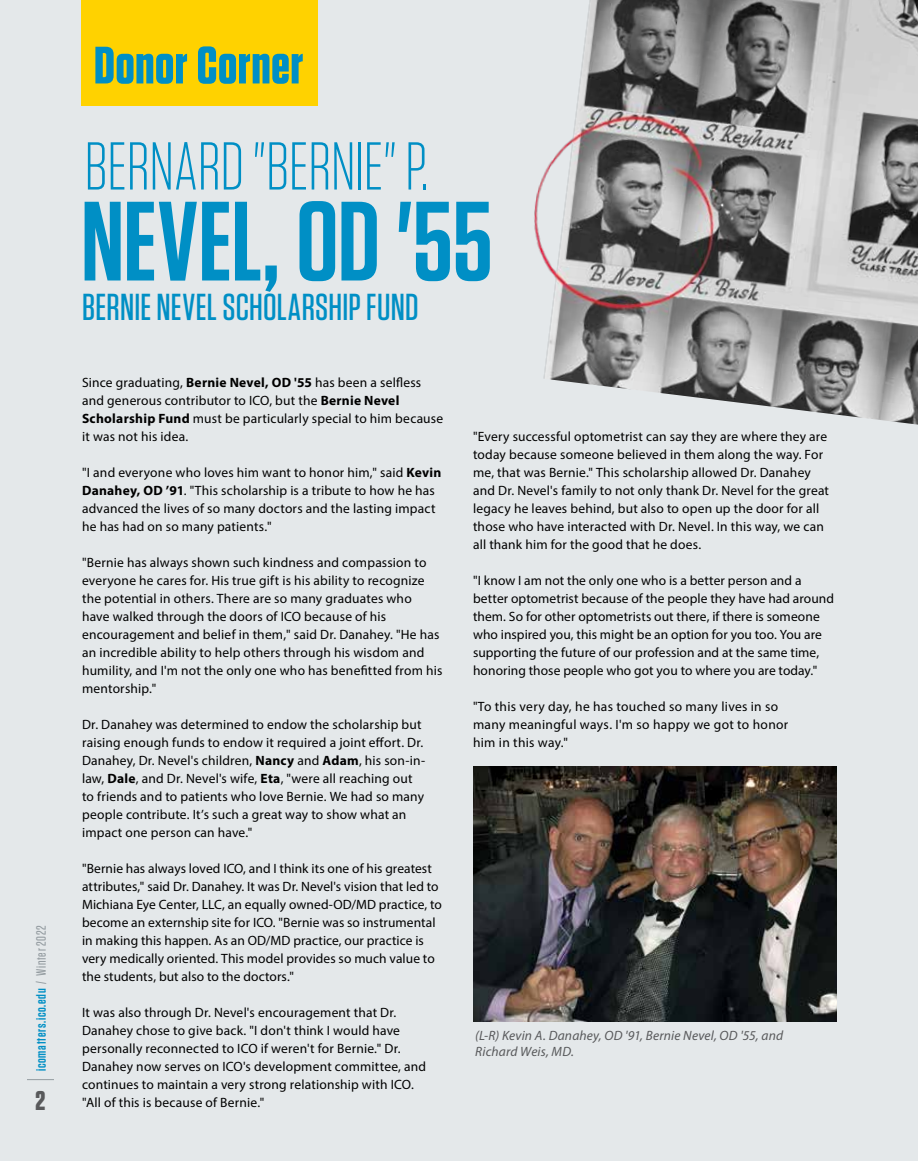
<style>
.page{position:relative;width:918px;height:1161px;background:#e4e8ea}
.page>*{position:absolute;margin:0;border:0;box-sizing:border-box;transform-origin:0 0}
.t1{font:600 112.5px "Tungsten";letter-spacing:-.005em;color:#008fc5}
.t2{font:300 67.5px "Tungsten";letter-spacing:-.015em;color:#008fc5}
.t3{font:700 52.5px "Tungsten";letter-spacing:.015em;color:#008fc5}
.t4{font:500 37.5px "Tungsten";letter-spacing:.005em;color:#008fc5}
.t5{font:700 27px "Tungsten";color:#58595b}
.t6{font:13.5px/18px "Myriad Pro";letter-spacing:.01em;color:#000}
.t7{font:italic 13.5px/16.2px "Myriad Pro";letter-spacing:.015em;color:#58595b}
.t8{font:600 13.5px "Tungsten";letter-spacing:.05em;color:#008fc5}
.s1{font-weight:500;color:#949ca1}
.s2{font-weight:700}
</style>
<div class="page">
<img style="left:534px;top:0;width:384px;height:425px">
<div style="left:81px;top:0;width:237px;height:106px;background:#ffd200"></div>
<img style="left:473px;top:766px;width:364px;height:255px">
<svg style="left:27px;top:1079px;width:27px;height:1px"></svg>
<p class="t8" style="left:34px;top:1071px;width:147px;rotate:-90deg">icomatters.ico.edu <span class="s1">/ Winter 2022</span></p>
<h3 class="t5" style="left:36px;top:1086px;width:11px">2</h3>
<h3 class="t3" style="left:94px;top:37px;width:211px">Donor Corner</h3>
<h2 class="t2" style="left:84px;top:132px;width:345px">BERNARD "BERNIE" P.</h2>
<h1 class="t1" style="left:81px;top:182px;width:413px">NEVEL, OD '55</h1>
<h3 class="t4" style="left:82px;top:288px;width:338px">BERNIE NEVEL SCHOLARSHIP FUND</h3>
<p class="t6" style="left:82px;top:373px;width:363px">Since graduating, <span class="s2">Bernie Nevel, OD '55</span> has been a selfless and generous contributor to ICO, but the <span class="s2">Bernie Nevel Scholarship Fund</span> must be particularly special to him because it was not his idea.</p>
<p class="t6" style="left:82px;top:463px;width:361px">"I and everyone who loves him want to honor him," said <span class="s2">Kevin Danahey, OD ’91</span>. "This scholarship is a tribute to how he has advanced the lives of so many doctors and the lasting impact he has had on so many patients."</p>
<p class="t6" style="left:82px;top:553px;width:362px">"Bernie has always shown such kindness and compassion to everyone he cares for. His true gift is his ability to recognize the potential in others. There are so many graduates who have walked through the doors of ICO because of his encouragement and belief in them," said Dr. Danahey. "He has an incredible ability to help others through his wisdom and humility, and I'm not the only one who has benefitted from his mentorship."</p>
<p class="t6" style="left:82px;top:715px;width:345px">Dr. Danahey was determined to endow the scholarship but raising enough funds to endow it required a joint effort. Dr.<br>Danahey, Dr. Nevel's children, <span class="s2">Nancy</span> and <span class="s2">Adam</span>, his son-in&shy;law, <span class="s2">Dale</span>, and Dr. Nevel's wife, <span class="s2">Eta</span>, "were all reaching out to friends and to patients who love Bernie. We had so many people contribute. It’s such a great way to show what an impact one person can have."</p>
<p class="t6" style="left:82px;top:859px;width:361px">"Bernie has always loved ICO, and I think its one of his greatest attributes," said Dr. Danahey. It was Dr. Nevel's vision that led to Michiana Eye Center, LLC, an equally owned-OD/MD practice, to become an externship site for ICO. "Bernie was so instrumental in making this happen. As an OD/MD practice, our practice is very medically oriented. This model provides so much value to the students, but also to the doctors."</p>
<p class="t6" style="left:82px;top:1003px;width:346px">It was also through Dr. Nevel's encouragement that Dr.<br>Danahey chose to give back. "I don't think I would have personally reconnected to ICO if weren't for Bernie." Dr.<br>Danahey now serves on ICO's development committee, and continues to maintain a very strong relationship with ICO. "All of this is because of Bernie."</p>
<p class="t6" style="left:473px;top:427px;width:358px">"Every successful optometrist can say they are where they are today because someone believed in them along the way. For me, that was Bernie." This scholarship allowed Dr. Danahey and Dr. Nevel's family to not only thank Dr. Nevel for the great legacy he leaves behind, but also to open up the door for all those who have interacted with Dr. Nevel. In this way, we can all thank him for the good that he does.</p>
<p class="t6" style="left:473px;top:571px;width:363px">"I know I am not the only one who is a better person and a better optometrist because of the people they have had around them. So for other optometrists out there, if there is someone who inspired you, this might be an option for you too. You are supporting the future of our profession and at the same time, honoring those people who got you to where you are today."</p>
<p class="t6" style="left:473px;top:697px;width:317px">"To this very day, he has touched so many lives in so many meaningful ways. I'm so happy we got to honor him in this way."</p>
<p class="t7" style="left:475px;top:1027px;width:309px">(L-R) Kevin A. Danahey, OD '91, Bernie Nevel, OD '55, and<br>Richard Weis, MD.</p>
</div>
